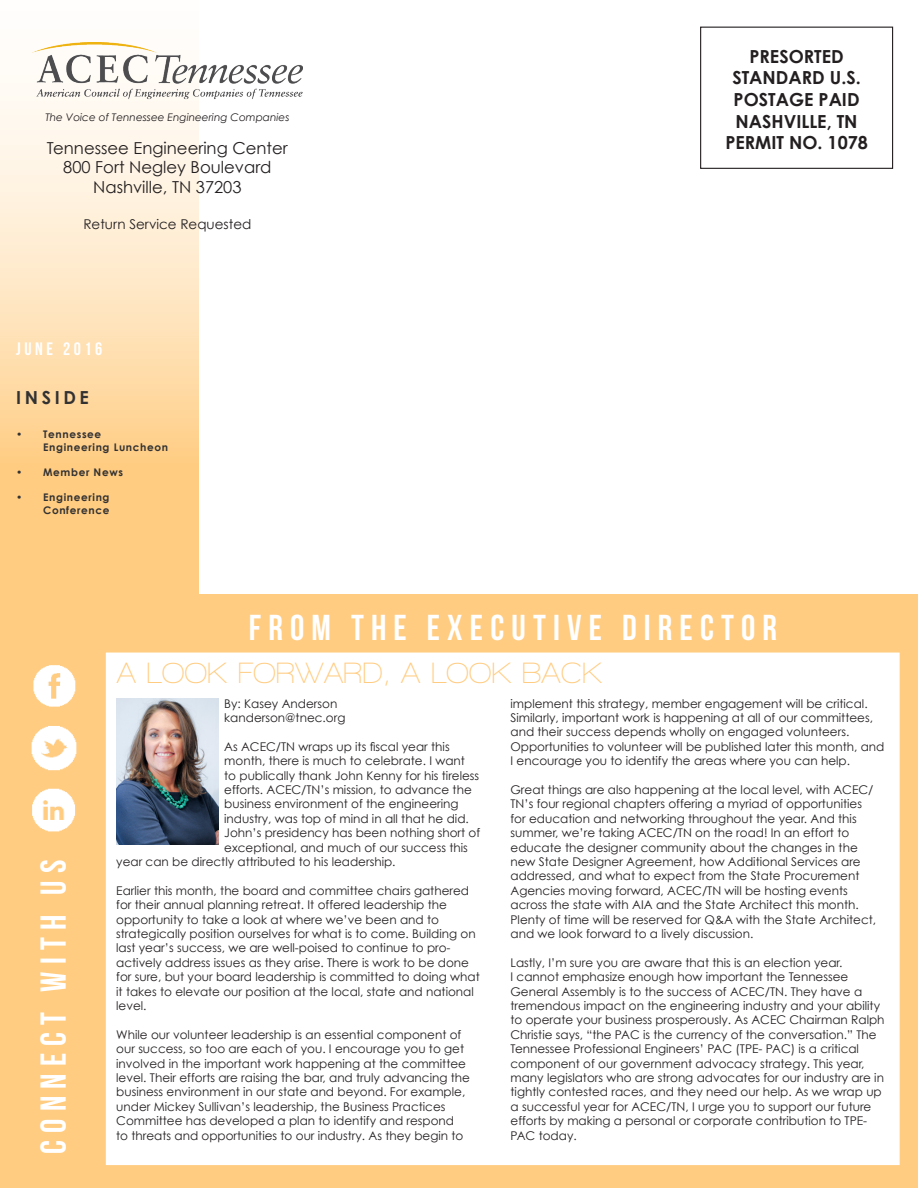
<style>
.page{position:relative;width:918px;height:1188px;background:#fff}
.page>*{position:absolute;margin:0;border:0;box-sizing:border-box;transform-origin:0 0}
.t1{font:36px "Bebas Neue";letter-spacing:.2em;color:#fff}
.t2{font:600 30px "Walkway";color:#ffcc81}
.t3{font:700 18px/21.6px "Century Gothic";color:#231f20;text-align:center}
.t4{font:18px "Bebas Neue";letter-spacing:.2em;color:#fff}
.t5{font:700 18px "Century Gothic";letter-spacing:.2em;color:#333233}
.t6{font:16.5px "Century Gothic";color:#231f20}
.t7{font:13.5px "Century Gothic";color:#231f20}
.t8{font:12px/14.4px "Century Gothic";color:#231f20}
.t9{font:700 10.5px/12.6px "Century Gothic";letter-spacing:.06em;color:#333233}
.t10{font:italic 10.5px "Century Gothic";color:#231f20}
</style>
<div class="page">
<svg style="left:0;top:42px;width:199px;height:553px;background:#fee0b3"></svg>
<img style="left:32px;top:43px;width:270px;height:58px">
<div style="left:700px;top:27px;width:193px;height:142px;border:1px solid #231f20"></div>
<div style="left:0;top:595px;width:918px;height:593px;background:#ffcc81"></div>
<div style="left:106px;top:653px;width:794px;height:512px;background:#fff"></div>
<img style="left:116px;top:699px;width:103px;height:146px">
<img style="left:32px;top:788px;width:43px;height:44px">
<img style="left:31px;top:726px;width:46px;height:45px">
<img style="left:33px;top:665px;width:43px;height:42px">
<p class="t10" style="left:45px;top:111px;width:246px">The Voice of Tennessee Engineering Companies</p>
<p class="t6" style="left:47px;top:138px;width:242px">Tennessee Engineering Center</p>
<p class="t6" style="left:63px;top:157px;width:210px">800 Fort Negley Boulevard</p>
<p class="t6" style="left:93px;top:177px;width:150px">Nashville, TN 37203</p>
<p class="t7" style="left:83px;top:216px;width:170px">Return Service Requested</p>
<p class="t4" style="left:16px;top:339px;width:88px">JUNE 2016</p>
<p class="t5" style="left:16px;top:386px;width:74px">INSIDE</p>
<p class="t9" style="left:43px;top:428px;width:126px;text-indent:-27px">• Tennessee<br>Engineering Luncheon</p>
<p class="t9" style="left:16px;top:466px;width:108px">• Member News</p>
<p class="t9" style="left:16px;top:491px;width:95px;text-align:right">• Engineering<br>Conference</p>
<p class="t3" style="left:732px;top:45px;width:130px">PRESORTED<br>STANDARD U.S.<br>POSTAGE PAID</p>
<p class="t3" style="left:736px;top:110px;width:124px">NASHVILLE, TN</p>
<p class="t3" style="left:725px;top:131px;width:144px">PERMIT NO. 1078</p>
<p class="t1" style="left:34px;top:1154px;width:295px;rotate:-90deg">CONNECT WITH US</p>
<p class="t1" style="left:249px;top:608px;width:530px">FROM THE EXECUTIVE DIRECTOR</p>
<p class="t2" style="left:117px;top:657px;width:487px">A LOOK FORWARD, A LOOK BACK</p>
<p class="t8" style="left:224px;top:696px;width:115px">By: Kasey Anderson</p>
<p class="t8" style="left:224px;top:710px;width:123px">kanderson@tnec.org</p>
<p class="t8" style="left:224px;top:739px;width:227px">As ACEC/TN wraps up its fiscal year this</p>
<p class="t8" style="left:224px;top:754px;width:242px">month, there is much to celebrate. I want</p>
<p class="t8" style="left:224px;top:768px;width:256px">to publically thank John Kenny for his tireless</p>
<p class="t8" style="left:224px;top:782px;width:249px">efforts. ACEC/TN’s mission, to advance the</p>
<p class="t8" style="left:224px;top:797px;width:236px">business environment of the engineering</p>
<p class="t8" style="left:224px;top:811px;width:246px">industry, was top of mind in all that he did.</p>
<p class="t8" style="left:224px;top:826px;width:258px">John’s presidency has been nothing short of</p>
<p class="t8" style="left:224px;top:840px;width:245px">exceptional, and much of our success this</p>
<p class="t8" style="left:116px;top:854px;width:281px">year can be directly attributed to his leadership.</p>
<p class="t8" style="left:116px;top:883px;width:365px">Earlier this month, the board and committee chairs gathered for their annual planning retreat. It offered leadership the opportunity to take a look at where we’ve been and to strategically position ourselves for what is to come. Building on last year’s success, we are well-poised to continue to pro&shy;actively address issues as they arise. There is work to be done for sure, but your board leadership is committed to doing what it takes to elevate our position at the local, state and national level.</p>
<p class="t8" style="left:116px;top:1027px;width:355px">While our volunteer leadership is an essential component of our success, so too are each of you. I encourage you to get involved in the important work happening at the committee level. Their efforts are raising the bar, and truly advancing the business environment in our state and beyond. For example, under Mickey Sullivan’s leadership, the Business Practices Committee has developed a plan to identify and respond<br>to threats and opportunities to our industry. As they begin to</p>
<p class="t8" style="left:511px;top:696px;width:375px">implement this strategy, member engagement will be critical.<br>Similarly, important work is happening at all of our committees, and their success depends wholly on engaged volunteers.<br>Opportunities to volunteer will be published later this month, and I encourage you to identify the areas where you can help.</p>
<p class="t8" style="left:511px;top:782px;width:367px">Great things are also happening at the local level, with ACEC/ TN’s four regional chapters offering a myriad of opportunities for education and networking throughout the year. And this summer, we’re taking ACEC/TN on the road! In an effort to educate the designer community about the changes in the new State Designer Agreement, how Additional Services are addressed, and what to expect from the State Procurement Agencies moving forward, ACEC/TN will be hosting events across the state with AIA and the State Architect this month.<br>Plenty of time will be reserved for Q&amp;A with the State Architect, and we look forward to a lively discussion.</p>
<p class="t8" style="left:511px;top:955px;width:376px">Lastly, I’m sure you are aware that this is an election year.<br>I cannot emphasize enough how important the Tennessee General Assembly is to the success of ACEC/TN. They have a tremendous impact on the engineering industry and your ability to operate your business prosperously. As ACEC Chairman Ralph Christie says, “the PAC is the currency of the conversation.” The Tennessee Professional Engineers’ PAC (TPE- PAC) is a critical component of our government advocacy strategy. This year, many legislators who are strong advocates for our industry are in tightly contested races, and they need our help. As we wrap up a successful year for ACEC/TN, I urge you to support our future efforts by making a personal or corporate contribution to TPE-PAC today.</p>
</div>
